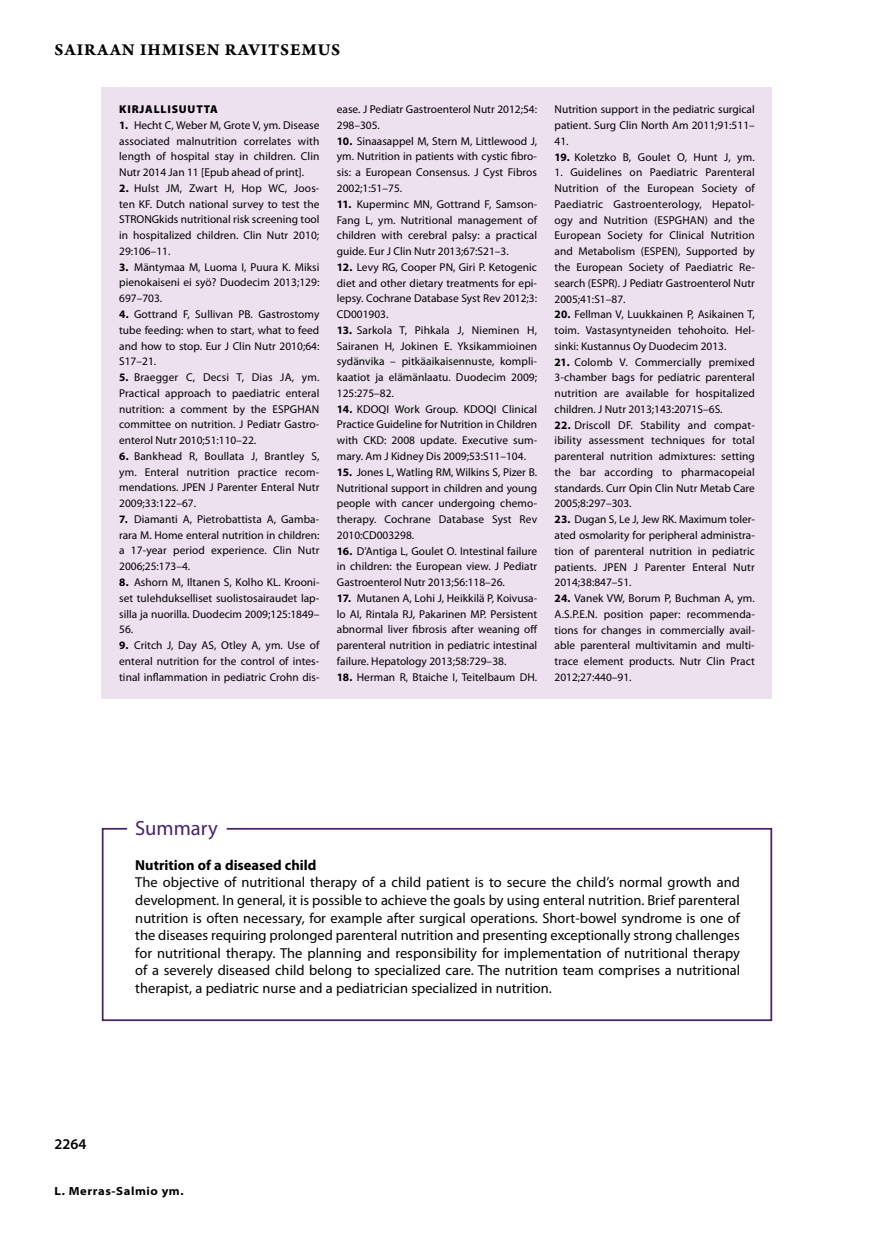
<style>
.page{position:relative;width:874px;height:1241px;background:#fff}
.page>*{position:absolute;margin:0;border:0;box-sizing:border-box;transform-origin:0 0}
.t1{font:20.65px "Myriad Pro";color:#49236c}
.t2{font:17.5px "Arno Pro Bold Sm Text";letter-spacing:.055em;color:#000}
.t3{font:600 14.88px "Myriad Pro";color:#000}
.t4{font:14.35px/17.5px "Myriad Pro";color:#000;text-align:justify}
.t5{font:700 14.35px "Myriad Pro";color:#000}
.t6{font:700 semi-expanded 11.9px "Myriad Pro";letter-spacing:.05em;color:#000}
.t7{font:11.38px/15.8px "Myriad Pro";color:#000;text-align:justify}
.t8{font:900 11.38px "Myriad Pro";letter-spacing:.07em;color:#000}
.s1{font-weight:700}
</style>
<div class="page">
<div style="left:102px;top:87px;width:669px;height:611px;background:#ede1ef"></div>
<svg style="left:101px;top:827px;width:671px;height:194px"></svg>
<h2 class="t2" style="left:55px;top:39px;width:287px">SAIRAAN IHMISEN RAVITSEMUS</h2>
<p class="t8" style="left:119px;top:102px;width:100px">KIRJALLISUUTTA</p>
<p class="t7" style="left:119px;top:117px;width:202px"><span class="s1">1.</span> Hecht C, Weber M, Grote V, ym. Disease associated malnutrition correlates with length of hospital stay in children. Clin Nutr 2014 Jan 11 [Epub ahead of print].</p>
<p class="t7" style="left:119px;top:180px;width:202px"><span class="s1">2.</span> Hulst JM, Zwart H, Hop WC, Joos&shy;ten KF. Dutch national survey to test the STRONGkids nutritional risk screening tool in hospitalized children. Clin Nutr 2010; 29:106–11.</p>
<p class="t7" style="left:119px;top:259px;width:202px"><span class="s1">3.</span> Mäntymaa M, Luoma I, Puura K. Miksi pienokaiseni ei syö? Duodecim 2013;129:<br>697–703.</p>
<p class="t7" style="left:119px;top:306px;width:202px"><span class="s1">4.</span> Gottrand F, Sullivan PB. Gastrostomy tube feeding: when to start, what to feed and how to stop. Eur J Clin Nutr 2010;64:<br>S17–21.</p>
<p class="t7" style="left:119px;top:369px;width:202px"><span class="s1">5.</span> Braegger C, Decsi T, Dias JA, ym.<br>Practical approach to paediatric enteral nutrition: a comment by the ESPGHAN committee on nutrition. J Pediatr Gastro&shy;enterol Nutr 2010;51:110–22.</p>
<p class="t7" style="left:119px;top:448px;width:202px"><span class="s1">6.</span> Bankhead R, Boullata J, Brantley S, ym. Enteral nutrition practice recom&shy;mendations. JPEN J Parenter Enteral Nutr 2009;33:122–67.</p>
<p class="t7" style="left:119px;top:511px;width:202px"><span class="s1">7.</span> Diamanti A, Pietrobattista A, Gamba&shy;rara M. Home enteral nutrition in children: a 17-year period experience. Clin Nutr 2006;25:173–4.</p>
<p class="t7" style="left:119px;top:574px;width:202px"><span class="s1">8.</span> Ashorn M, Iltanen S, Kolho KL. Krooni&shy;set tulehdukselliset suolistosairaudet lap&shy;silla ja nuorilla. Duodecim 2009;125:1849– 56.</p>
<p class="t7" style="left:119px;top:637px;width:202px"><span class="s1">9.</span> Critch J, Day AS, Otley A, ym. Use of enteral nutrition for the control of intes&shy;tinal inflammation in pediatric Crohn dis-</p>
<p class="t7" style="left:336px;top:101px;width:202px">ease. J Pediatr Gastroenterol Nutr 2012;54:<br>298–305.</p>
<p class="t7" style="left:336px;top:133px;width:202px"><span class="s1">10.</span> Sinaasappel M, Stern M, Littlewood J, ym. Nutrition in patients with cystic fibro&shy;sis: a European Consensus. J Cyst Fibros 2002;1:51–75.</p>
<p class="t7" style="left:337px;top:196px;width:202px"><span class="s1">11.</span> Kuperminc MN, Gottrand F, Samson-Fang L, ym. Nutritional management of children with cerebral palsy: a practical guide. Eur J Clin Nutr 2013;67:S21–3.</p>
<p class="t7" style="left:337px;top:259px;width:202px"><span class="s1">12.</span> Levy RG, Cooper PN, Giri P. Ketogenic diet and other dietary treatments for epi&shy;lepsy. Cochrane Database Syst Rev 2012;3:<br>CD001903.</p>
<p class="t7" style="left:337px;top:322px;width:202px"><span class="s1">13.</span> Sarkola T, Pihkala J, Nieminen H, Sairanen H, Jokinen E. Yksikammioinen sydänvika – pitkäaikaisennuste, kompli&shy;kaatiot ja elämänlaatu. Duodecim 2009; 125:275–82.</p>
<p class="t7" style="left:337px;top:401px;width:202px"><span class="s1">14.</span> KDOQI Work Group. KDOQI Clinical Practice Guideline for Nutrition in Children with CKD: 2008 update. Executive sum&shy;mary. Am J Kidney Dis 2009;53:S11–104.</p>
<p class="t7" style="left:337px;top:464px;width:202px"><span class="s1">15.</span> Jones L, Watling RM, Wilkins S, Pizer B.<br>Nutritional support in children and young people with cancer undergoing chemo&shy;therapy. Cochrane Database Syst Rev 2010:CD003298.</p>
<p class="t7" style="left:337px;top:542px;width:202px"><span class="s1">16.</span> D’Antiga L, Goulet O. Intestinal failure in children: the European view. J Pediatr Gastroenterol Nutr 2013;56:118–26.</p>
<p class="t7" style="left:337px;top:590px;width:202px"><span class="s1">17.</span> Mutanen A, Lohi J, Heikkilä P, Koivusa&shy;lo AI, Rintala RJ, Pakarinen MP. Persistent abnormal liver fibrosis after weaning off parenteral nutrition in pediatric intestinal failure. Hepatology 2013;58:729–38.</p>
<p class="t7" style="left:337px;top:668px;width:202px"><span class="s1">18.</span> Herman R, Btaiche I, Teitelbaum DH.</p>
<p class="t7" style="left:554px;top:101px;width:202px">Nutrition support in the pediatric surgical patient. Surg Clin North Am 2011;91:511– 41.</p>
<p class="t7" style="left:554px;top:149px;width:201px"><span class="s1">19.</span> Koletzko B, Goulet O, Hunt J, ym.</p>
<p class="t7" style="left:554px;top:164px;width:202px">1. Guidelines on Paediatric Parenteral Nutrition of the European Society of Paediatric Gastroenterology, Hepatol&shy;ogy and Nutrition (ESPGHAN) and the European Society for Clinical Nutrition and Metabolism (ESPEN), Supported by the European Society of Paediatric Re&shy;search (ESPR). J Pediatr Gastroenterol Nutr 2005;41:S1–87.</p>
<p class="t7" style="left:554px;top:306px;width:202px"><span class="s1">20.</span> Fellman V, Luukkainen P, Asikainen T, toim. Vastasyntyneiden tehohoito. Hel&shy;sinki: Kustannus Oy Duodecim 2013.</p>
<p class="t7" style="left:554px;top:353px;width:202px"><span class="s1">21.</span> Colomb V. Commercially premixed 3-chamber bags for pediatric parenteral nutrition are available for hospitalized children. J Nutr 2013;143:2071S–6S.</p>
<p class="t7" style="left:554px;top:416px;width:202px"><span class="s1">22.</span> Driscoll DF. Stability and compat&shy;ibility assessment techniques for total parenteral nutrition admixtures: setting the bar according to pharmacopeial standards. Curr Opin Clin Nutr Metab Care 2005;8:297–303.</p>
<p class="t7" style="left:554px;top:511px;width:202px"><span class="s1">23.</span> Dugan S, Le J, Jew RK. Maximum toler&shy;ated osmolarity for peripheral administra&shy;tion of parenteral nutrition in pediatric patients. JPEN J Parenter Enteral Nutr 2014;38:847–51.</p>
<p class="t7" style="left:554px;top:590px;width:202px"><span class="s1">24.</span> Vanek VW, Borum P, Buchman A, ym.<br>A.S.P.E.N. position paper: recommenda&shy;tions for changes in commercially avail&shy;able parenteral multivitamin and multi&shy;trace element products. Nutr Clin Pract 2012;27:440–91.</p>
<h1 class="t1" style="left:135px;top:814px;width:84px">Summary</h1>
<p class="t5" style="left:135px;top:855px;width:182px">Nutrition of a diseased child</p>
<p class="t4" style="left:135px;top:873px;width:606px">The objective of nutritional therapy of a child patient is to secure the child’s normal growth and development. In general, it is possible to achieve the goals by using enteral nutrition. Brief parenteral nutrition is often necessary, for example after surgical operations. Short-bowel syndrome is one of the diseases requiring prolonged parenteral nutrition and presenting exceptionally strong challenges for nutritional therapy. The planning and responsibility for implementation of nutritional therapy of a severely diseased child belong to specialized care. The nutrition team comprises a nutritional therapist, a pediatric nurse and a pediatrician specialized in nutrition.</p>
<h3 class="t3" style="left:55px;top:1134px;width:33px">2264</h3>
<p class="t6" style="left:55px;top:1182px;width:130px">L. Merras-Salmio ym.</p>
</div>
